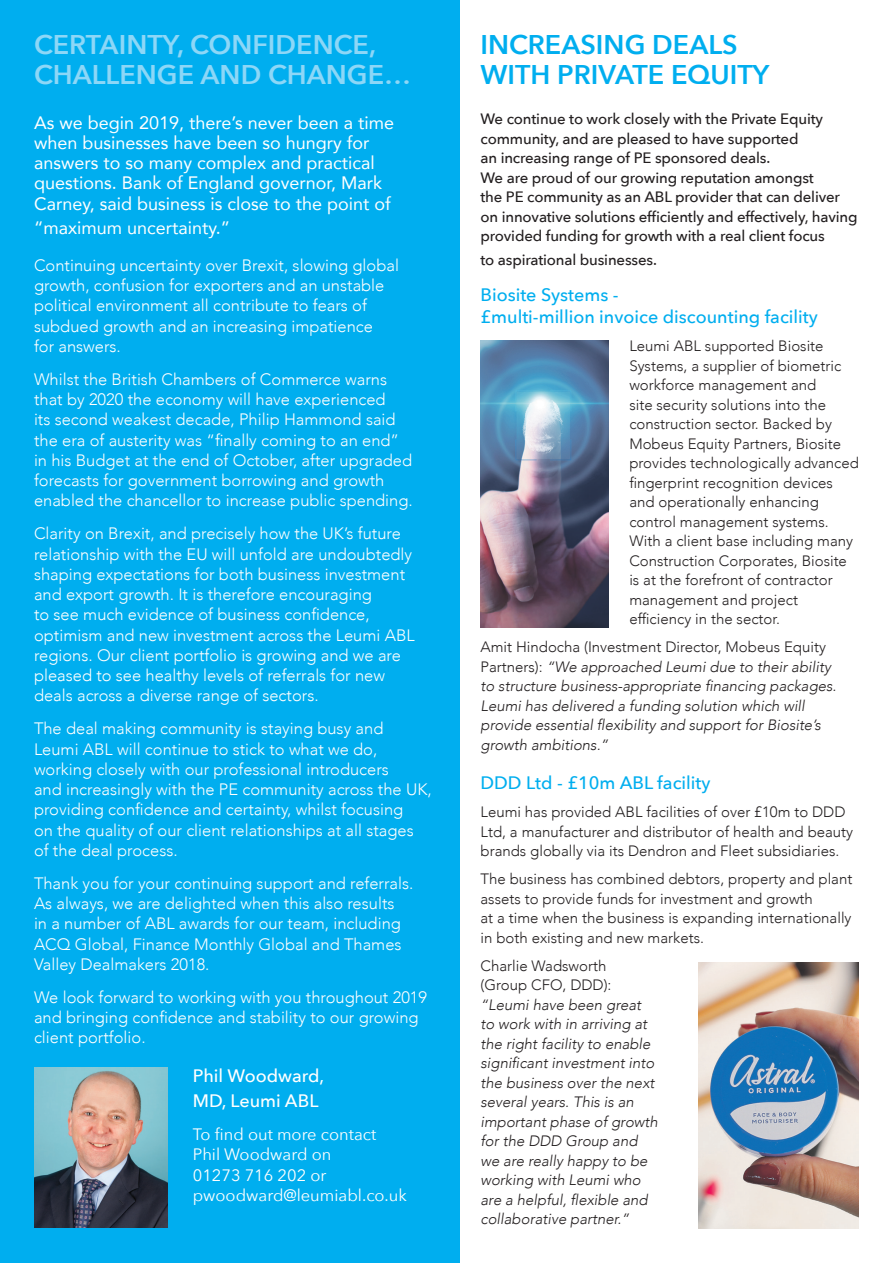
<style>
.page{position:relative;width:893px;height:1263px;background:#fff}
.page>*{position:absolute;margin:0;border:0;box-sizing:border-box;transform-origin:0 0}
.t1{font:600 27px/30px "Avenir Next";color:#8dd7f7}
.t2{font:600 27px/30px "Avenir Next";color:#00aeef}
.t3{font:18px/20.2px "Avenir";color:#fff}
.t4{font:500 18px/22.5px "Avenir Next";color:#00aeef}
.t5{font:500 18px/25.5px "Avenir Next";color:#fff}
.t6{font:300 16.5px/20.2px "Avenir";color:#fff}
.t7{font:16.5px/20.2px "Avenir Next";color:#fff}
.t8{font:300 15px/19.5px "Avenir";color:#231f20}
.t9{font:italic 300 15px/19.5px "Avenir";color:#231f20}
.t10{font:500 15px/19.5px "Avenir Next";letter-spacing:-.01em;color:#231f20}
.s1{font-style:normal}
</style>
<div class="page">
<div style="left:0;top:0;width:459px;height:1263px;background:#00aeef"></div>
<img style="left:34px;top:1067px;width:133px;height:161px">
<img style="left:699px;top:962px;width:160px;height:267px">
<img style="left:480px;top:340px;width:128px;height:288px">
<h1 class="t1" style="left:34px;top:28px;width:379px">CERTAINTY, CONFIDENCE,<br>CHALLENGE AND CHANGE…</h1>
<h1 class="t2" style="left:480px;top:28px;width:290px">INCREASING DEALS<br>WITH PRIVATE EQUITY</h1>
<p class="t10" style="left:480px;top:109px;width:379px">We continue to work closely with the Private Equity community, and are pleased to have supported<br>an increasing range of PE sponsored deals.<br>We are proud of our growing reputation amongst<br>the PE community as an ABL provider that can deliver on innovative solutions efficiently and effectively, having provided funding for growth with a real client focus</p>
<p class="t10" style="left:480px;top:250px;width:178px">to aspirational businesses.</p>
<p class="t4" style="left:480px;top:282px;width:339px">Biosite Systems -<br>£multi-million invoice discounting facility</p>
<p class="t8" style="left:629px;top:336px;width:231px">Leumi ABL supported Biosite<br>Systems, a supplier of biometric workforce management and<br>site security solutions into the construction sector. Backed by<br>Mobeus Equity Partners, Biosite provides technologically advanced fingerprint recognition devices and operationally enhancing control management systems.<br>With a client base including many<br>Construction Corporates, Biosite is at the forefront of contractor management and project efficiency in the sector.</p>
<p class="t9" style="left:480px;top:637px;width:357px"><span class="s1">Amit Hindocha (Investment Director, Mobeus Equity Partners):</span> “We approached Leumi due to their ability to structure business-appropriate financing packages.<br>Leumi has delivered a funding solution which will provide essential flexibility and support for Biosite’s growth ambitions.”</p>
<p class="t4" style="left:480px;top:771px;width:232px">DDD Ltd - £10m ABL facility</p>
<p class="t8" style="left:480px;top:802px;width:374px">Leumi has provided ABL facilities of over £10m to DDD<br>Ltd, a manufacturer and distributor of health and beauty brands globally via its Dendron and Fleet subsidiaries.</p>
<p class="t8" style="left:480px;top:869px;width:373px">The business has combined debtors, property and plant assets to provide funds for investment and growth<br>at a time when the business is expanding internationally in both existing and new markets.</p>
<p class="t8" style="left:480px;top:956px;width:132px">Charlie Wadsworth (Group CFO, DDD):</p>
<p class="t9" style="left:480px;top:995px;width:179px">“Leumi have been great to work with in arriving at the right facility to enable significant investment into the business over the next several years. This is an important phase of growth for the DDD Group and we are really happy to be working with Leumi who are a helpful, flexible and collaborative partner.”</p>
<p class="t3" style="left:34px;top:112px;width:362px">As we begin 2019, there’s never been a time when businesses have been so hungry for answers to so many complex and practical questions. Bank of England governor, Mark Carney, said business is close to the point of</p>
<p class="t3" style="left:34px;top:217px;width:198px">“maximum uncertainty.”</p>
<p class="t6" style="left:34px;top:255px;width:366px">Continuing uncertainty over Brexit, slowing global growth, confusion for exporters and an unstable political environment all contribute to fears of subdued growth and an increasing impatience<br>for answers.</p>
<p class="t6" style="left:34px;top:369px;width:380px">Whilst the British Chambers of Commerce warns that by 2020 the economy will have experienced<br>its second weakest decade, Philip Hammond said the era of austerity was “finally coming to an end” in his Budget at the end of October, after upgraded forecasts for government borrowing and growth enabled the chancellor to increase public spending.</p>
<p class="t6" style="left:34px;top:523px;width:382px">Clarity on Brexit, and precisely how the UK’s future relationship with the EU will unfold are undoubtedly shaping expectations for both business investment and export growth. It is therefore encouraging<br>to see much evidence of business confidence, optimism and new investment across the Leumi ABL regions. Our client portfolio is growing and we are pleased to see healthy levels of referrals for new deals across a diverse range of sectors.</p>
<p class="t6" style="left:34px;top:718px;width:399px">The deal making community is staying busy and Leumi ABL will continue to stick to what we do, working closely with our professional introducers<br>and increasingly with the PE community across the UK, providing confidence and certainty, whilst focusing<br>on the quality of our client relationships at all stages of the deal process.</p>
<p class="t6" style="left:34px;top:873px;width:381px">Thank you for your continuing support and referrals.<br>As always, we are delighted when this also results<br>in a number of ABL awards for our team, including ACQ Global, Finance Monthly Global and Thames Valley Dealmakers 2018.</p>
<p class="t6" style="left:34px;top:987px;width:395px">We look forward to working with you throughout 2019 and bringing confidence and stability to our growing client portfolio.</p>
<p class="t5" style="left:193px;top:1062px;width:133px">Phil Woodward,<br>MD, Leumi ABL</p>
<p class="t7" style="left:193px;top:1124px;width:216px">To find out more contact<br>Phil Woodward on<br>01273 716 202 or pwoodward@leumiabl.co.uk</p>
</div>
